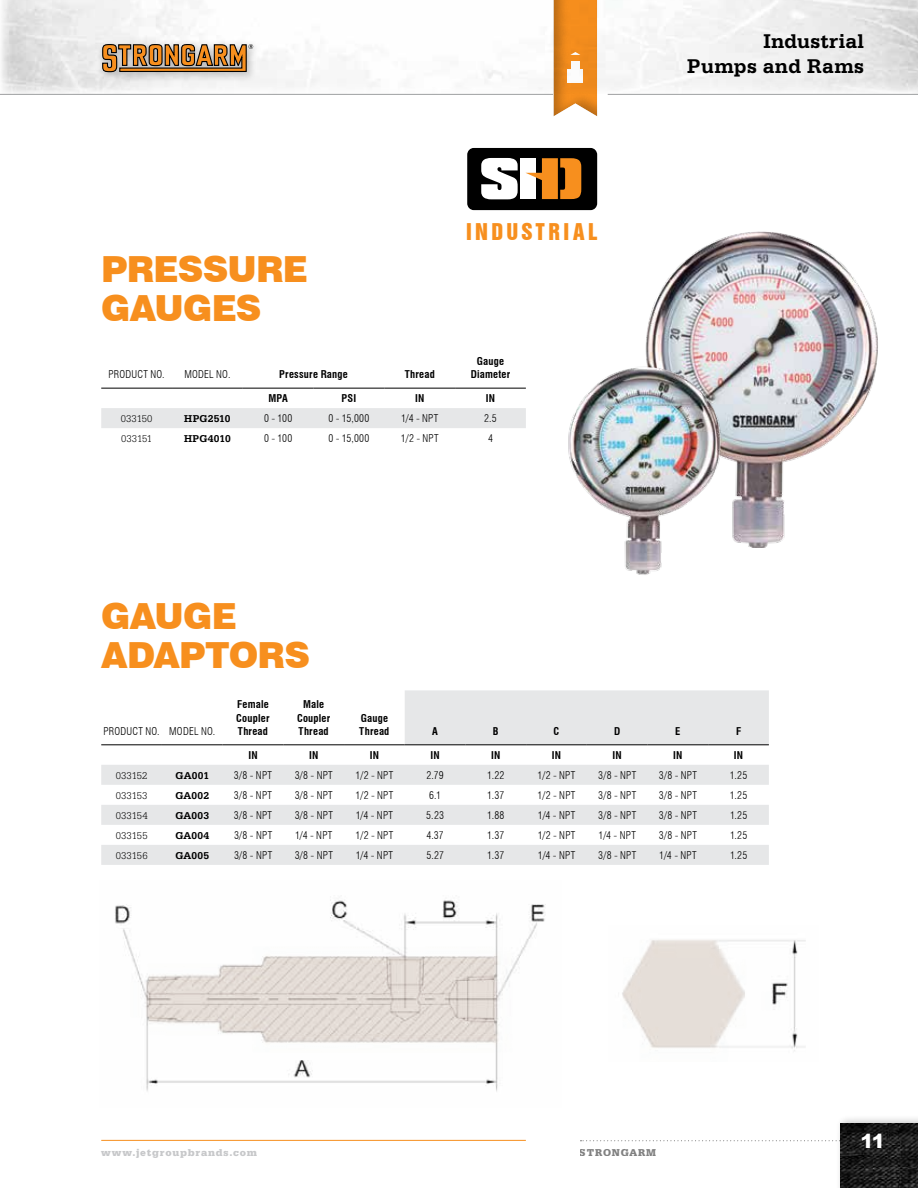
<style>
.page{position:relative;width:918px;height:1188px;background:#fff}
.page>*{position:absolute;margin:0;border:0;box-sizing:border-box;transform-origin:0 0}
.t1{font:900 36px/39px "Swiss 721 BT";letter-spacing:-.02em;color:#f78f1e}
.t2{font:21.15px "Swiss 921 BT Regular A";letter-spacing:.165em;color:#f78f1e}
.t3{font:700 21px/25.2px "Serifa BT";letter-spacing:.02em;color:#000;text-align:right}
.t4{font:900 19.5px "Arial";color:#fff}
.t5{font:300 condensed 10.5px "Swiss 721 BT";letter-spacing:.025em;color:#000}
.t6{font:700 condensed 10.5px/13.5px "Swiss 721 BT";letter-spacing:.02em;color:#000;text-align:center}
.t7{font:300 10.5px "Serifa BT";letter-spacing:.015em;color:#000}
.t8{font:700 10.5px "Serifa BT";letter-spacing:.02em;color:#000}
.t9{font:900 10.5px "Serifa BT";letter-spacing:.07em;color:#c7c8ca}
.t10{font:900 10.5px "Serifa BT";letter-spacing:.07em;color:#000}
</style>
<div class="page">
<div style="left:467px;top:148px;width:130px;height:62px;background:#000;border-radius:7px"></div>
<svg style="left:481px;top:158px;width:37px;height:41px;background:#ccc"></svg>
<div style="left:520px;top:158px;width:16px;height:41px;background:#fff"></div>
<svg style="left:526px;top:158px;width:55px;height:41px"></svg>
<div style="left:101px;top:408px;width:425px;height:20px;background:#e6e7e8"></div>
<hr style="left:101px;top:388px;width:71px;height:1px;background:#000">
<hr style="left:172px;top:388px;width:71px;height:1px;background:#000">
<hr style="left:243px;top:388px;width:71px;height:1px;background:#000">
<hr style="left:314px;top:388px;width:70px;height:1px;background:#000">
<hr style="left:384px;top:388px;width:71px;height:1px;background:#000">
<hr style="left:455px;top:388px;width:71px;height:1px;background:#000">
<img style="left:645px;top:232px;width:233px;height:316px">
<svg style="left:101px;top:690px;width:668px;height:175px;fill:#e8e9ea"></svg>
<hr style="left:101px;top:744px;width:61px;height:1px;background:#000">
<hr style="left:162px;top:744px;width:61px;height:1px;background:#000">
<hr style="left:223px;top:744px;width:60px;height:1px;background:#000">
<hr style="left:283px;top:744px;width:61px;height:1px;background:#000">
<hr style="left:344px;top:744px;width:61px;height:1px;background:#000">
<hr style="left:405px;top:744px;width:60px;height:1px;background:#000">
<hr style="left:465px;top:744px;width:61px;height:1px;background:#000">
<hr style="left:526px;top:744px;width:61px;height:1px;background:#000">
<hr style="left:587px;top:744px;width:61px;height:1px;background:#000">
<hr style="left:648px;top:744px;width:60px;height:1px;background:#000">
<hr style="left:708px;top:744px;width:61px;height:1px;background:#000">
<img style="left:568px;top:354px;width:162px;height:221px">
<svg style="left:115px;top:900px;width:691px;height:192px"></svg>
<div style="left:836px;top:1114px;width:82px;height:74px;background:#000;opacity:.25"></div>
<img style="left:840px;top:1124px;width:78px;height:64px">
<div style="left:0;top:0;width:10px;height:104px;background:#fff;opacity:.75"></div>
<hr style="left:0;top:0;width:1px;height:94px;background:#fff">
<svg style="left:581px;top:1140px;width:260px;height:1px"></svg>
<hr style="left:101px;top:1140px;width:425px;height:1px;background:#f78f1e">
<div style="left:96px;top:38px;width:167px;height:44px;background:#000;opacity:.3"></div>
<svg style="left:102px;top:43px;width:151px;height:30px;background:#a57e54"></svg>
<div style="left:858px;top:1124px;width:35px;height:29px;background:#000;opacity:.25"></div>
<hr style="left:605px;top:93px;width:313px;height:4px;background:#000;opacity:.15">
<hr style="left:0;top:93px;width:554px;height:4px;background:#000;opacity:.15">
<div style="left:553px;top:0;width:45px;height:117px;background:#000;opacity:.25"></div>
<h1 class="t1" style="left:101px;top:250px;width:208px">PRESSURE<br>GAUGES</h1>
<p class="t5" style="left:108px;top:368px;width:58px">PRODUCT NO.</p>
<p class="t5" style="left:184px;top:368px;width:48px">MODEL NO.</p>
<p class="t6" style="left:279px;top:368px;width:70px">Pressure Range</p>
<p class="t6" style="left:405px;top:368px;width:32px">Thread</p>
<h2 class="t2" style="left:466px;top:217px;width:132px">INDUSTRIAL</h2>
<p class="t6" style="left:471px;top:354px;width:41px">Gauge<br>Diameter</p>
<p class="t6" style="left:268px;top:392px;width:21px">MPA</p>
<p class="t6" style="left:342px;top:392px;width:16px">PSI</p>
<p class="t6" style="left:415px;top:392px;width:11px">IN</p>
<p class="t6" style="left:486px;top:392px;width:11px">IN</p>
<p class="t7" style="left:121px;top:413px;width:33px">033150</p>
<p class="t8" style="left:184px;top:412px;width:48px">HPG2510</p>
<p class="t5" style="left:264px;top:412px;width:30px">0 - 100</p>
<p class="t5" style="left:328px;top:412px;width:43px">0 - 15,000</p>
<p class="t5" style="left:401px;top:412px;width:39px">1/4 - NPT</p>
<p class="t5" style="left:484px;top:412px;width:14px">2.5</p>
<p class="t7" style="left:121px;top:433px;width:33px">033151</p>
<p class="t8" style="left:184px;top:432px;width:48px">HPG4010</p>
<p class="t5" style="left:264px;top:432px;width:30px">0 - 100</p>
<p class="t5" style="left:328px;top:432px;width:43px">0 - 15,000</p>
<p class="t5" style="left:401px;top:432px;width:39px">1/2 - NPT</p>
<p class="t5" style="left:488px;top:432px;width:6px">4</p>
<h1 class="t1" style="left:101px;top:596px;width:210px">GAUGE<br>ADAPTORS</h1>
<h3 class="t3" style="left:687px;top:28px;width:178px">Industrial<br>Pumps and Rams</h3>
<p class="t5" style="left:103px;top:725px;width:113px">PRODUCT NO. MODEL NO.</p>
<p class="t6" style="left:236px;top:698px;width:35px;text-align:justify">Female Coupler Thread</p>
<p class="t6" style="left:297px;top:698px;width:35px">Male<br>Coupler<br>Thread</p>
<p class="t6" style="left:359px;top:711px;width:32px;text-align:left">Gauge<br>Thread</p>
<p class="t6" style="left:432px;top:725px;width:7px">A</p>
<p class="t6" style="left:493px;top:725px;width:7px">B</p>
<p class="t6" style="left:554px;top:725px;width:7px">C</p>
<p class="t6" style="left:614px;top:725px;width:8px">D</p>
<p class="t6" style="left:675px;top:725px;width:7px">E</p>
<p class="t6" style="left:736px;top:725px;width:7px">F</p>
<p class="t6" style="left:248px;top:748px;width:11px">IN</p>
<p class="t6" style="left:309px;top:748px;width:11px">IN</p>
<p class="t6" style="left:370px;top:748px;width:11px">IN</p>
<p class="t6" style="left:430px;top:748px;width:11px">IN</p>
<p class="t6" style="left:491px;top:748px;width:11px">IN</p>
<p class="t6" style="left:552px;top:748px;width:11px">IN</p>
<p class="t6" style="left:613px;top:748px;width:11px">IN</p>
<p class="t6" style="left:673px;top:748px;width:11px">IN</p>
<p class="t6" style="left:734px;top:748px;width:11px">IN</p>
<p class="t7" style="left:116px;top:769px;width:33px">033152</p>
<p class="t8" style="left:176px;top:769px;width:35px">GA001</p>
<p class="t5" style="left:234px;top:769px;width:40px">3/8 - NPT</p>
<p class="t5" style="left:295px;top:769px;width:40px">3/8 - NPT</p>
<p class="t5" style="left:356px;top:769px;width:39px">1/2 - NPT</p>
<p class="t5" style="left:426px;top:769px;width:19px">2.79</p>
<p class="t5" style="left:487px;top:769px;width:19px">1.22</p>
<p class="t5" style="left:538px;top:769px;width:39px">1/2 - NPT</p>
<p class="t5" style="left:598px;top:769px;width:40px">3/8 - NPT</p>
<p class="t5" style="left:659px;top:769px;width:40px">3/8 - NPT</p>
<p class="t5" style="left:730px;top:769px;width:19px">1.25</p>
<p class="t7" style="left:116px;top:789px;width:33px">033153</p>
<p class="t8" style="left:175px;top:789px;width:35px">GA002</p>
<p class="t5" style="left:234px;top:789px;width:40px">3/8 - NPT</p>
<p class="t5" style="left:295px;top:789px;width:40px">3/8 - NPT</p>
<p class="t5" style="left:356px;top:789px;width:39px">1/2 - NPT</p>
<p class="t5" style="left:429px;top:789px;width:13px">6.1</p>
<p class="t5" style="left:487px;top:789px;width:19px">1.37</p>
<p class="t5" style="left:538px;top:789px;width:39px">1/2 - NPT</p>
<p class="t5" style="left:598px;top:789px;width:40px">3/8 - NPT</p>
<p class="t5" style="left:659px;top:789px;width:40px">3/8 - NPT</p>
<p class="t5" style="left:730px;top:789px;width:19px">1.25</p>
<p class="t7" style="left:116px;top:809px;width:33px">033154</p>
<p class="t8" style="left:175px;top:809px;width:35px">GA003</p>
<p class="t5" style="left:234px;top:809px;width:40px">3/8 - NPT</p>
<p class="t5" style="left:295px;top:809px;width:40px">3/8 - NPT</p>
<p class="t5" style="left:356px;top:809px;width:39px">1/4 - NPT</p>
<p class="t5" style="left:426px;top:809px;width:19px">5.23</p>
<p class="t5" style="left:487px;top:809px;width:19px">1.88</p>
<p class="t5" style="left:538px;top:809px;width:39px">1/4 - NPT</p>
<p class="t5" style="left:598px;top:809px;width:40px">3/8 - NPT</p>
<p class="t5" style="left:659px;top:809px;width:40px">3/8 - NPT</p>
<p class="t5" style="left:730px;top:809px;width:19px">1.25</p>
<p class="t7" style="left:116px;top:829px;width:33px">033155</p>
<p class="t8" style="left:175px;top:829px;width:35px">GA004</p>
<p class="t5" style="left:234px;top:829px;width:40px">3/8 - NPT</p>
<p class="t5" style="left:295px;top:829px;width:39px">1/4 - NPT</p>
<p class="t5" style="left:356px;top:829px;width:39px">1/2 - NPT</p>
<p class="t5" style="left:426px;top:829px;width:19px">4.37</p>
<p class="t5" style="left:487px;top:829px;width:19px">1.37</p>
<p class="t5" style="left:538px;top:829px;width:39px">1/2 - NPT</p>
<p class="t5" style="left:599px;top:829px;width:39px">1/4 - NPT</p>
<p class="t5" style="left:659px;top:829px;width:40px">3/8 - NPT</p>
<p class="t5" style="left:730px;top:829px;width:19px">1.25</p>
<p class="t7" style="left:116px;top:849px;width:33px">033156</p>
<p class="t8" style="left:175px;top:849px;width:35px">GA005</p>
<p class="t5" style="left:234px;top:849px;width:40px">3/8 - NPT</p>
<p class="t5" style="left:295px;top:849px;width:40px">3/8 - NPT</p>
<p class="t5" style="left:356px;top:849px;width:39px">1/4 - NPT</p>
<p class="t5" style="left:426px;top:849px;width:19px">5.27</p>
<p class="t5" style="left:487px;top:849px;width:19px">1.37</p>
<p class="t5" style="left:538px;top:849px;width:39px">1/4 - NPT</p>
<p class="t5" style="left:598px;top:849px;width:40px">3/8 - NPT</p>
<p class="t5" style="left:659px;top:849px;width:39px">1/4 - NPT</p>
<p class="t5" style="left:730px;top:849px;width:19px">1.25</p>
<p class="t9" style="left:101px;top:1146px;width:157px">www.jetgroupbrands.com</p>
<p class="t10" style="left:580px;top:1146px;width:78px">STRONGARM</p>
<h3 class="t4" style="left:860px;top:1126px;width:26px">11</h3>
</div>
